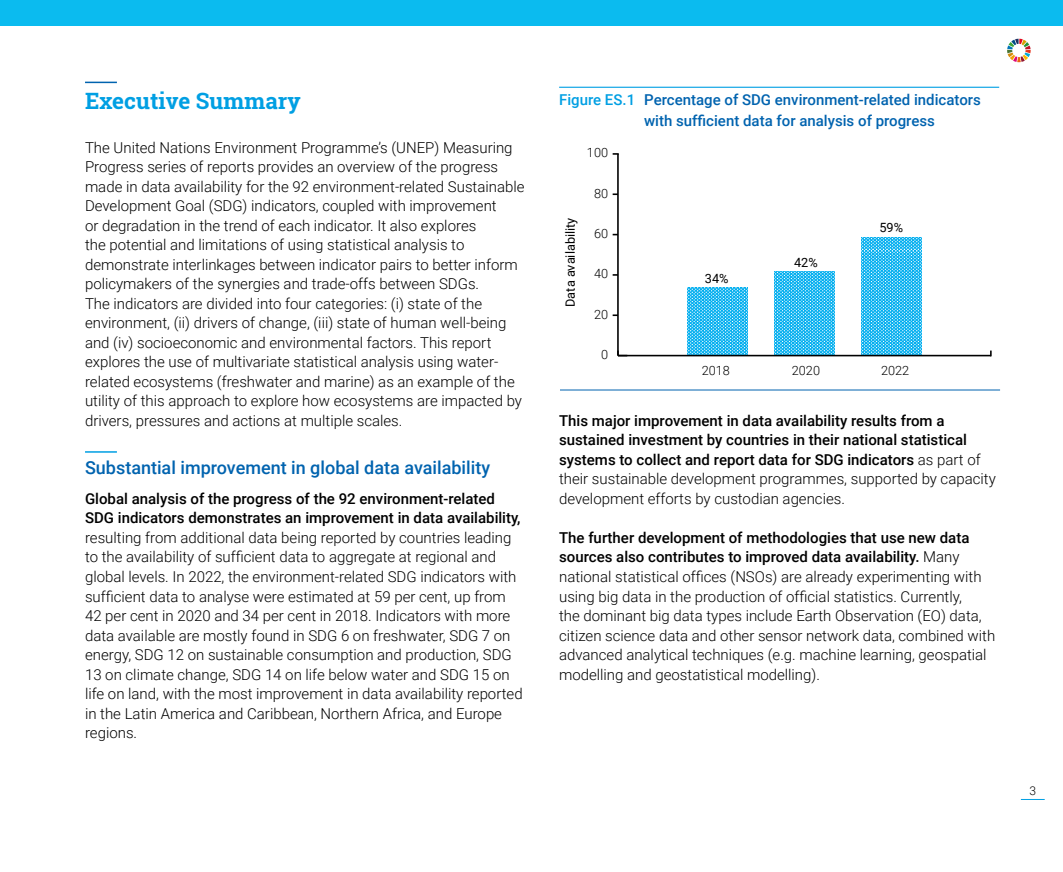
<style>
.page{position:relative;width:1063px;height:872px;background:#fff}
.page>*{position:absolute;margin:0;border:0;box-sizing:border-box;transform-origin:0 0}
.t1{font:700 22.5px "Roboto Slab";color:#009fe3}
.t2{font:500 18px "Roboto";color:#0063af}
.t3{font:300 15px/19.5px "Roboto";color:#000}
.t4{font:500 15px/19.5px "Roboto";color:#000}
.t5{font:500 15px/21px "Roboto";color:#0063af}
.t6{font:12.75px "Roboto";color:#000}
.t7{font:300 12.75px "Roboto";color:#000}
.t8{font:300 12px "Roboto";color:#000}
.s1{color:#009fe3}
.s2{font-weight:300}
.s3{font-weight:500}
</style>
<div class="page">
<div style="left:0;top:0;width:1063px;height:26px;background:#0bbbef"></div>
<svg style="left:1007px;top:39px;width:24px;height:23px"></svg>
<svg style="left:1021px;top:799px;width:24px;height:1px"></svg>
<hr style="left:85px;top:82px;width:32px;height:1px;background:#0063af">
<hr style="left:85px;top:451px;width:32px;height:2px;background:#009fe3">
<hr style="left:559px;top:87px;width:440px;height:1px;background:#009fe3">
<hr style="left:617px;top:154px;width:2px;height:201px;background:#000">
<svg style="left:687px;top:287px;width:62px;height:68px;background:#3ec0f1"></svg>
<svg style="left:773px;top:271px;width:62px;height:84px;background:#3ec0f1"></svg>
<svg style="left:860px;top:237px;width:64px;height:118px;background:#45c3f2"></svg>
<hr style="left:618px;top:355px;width:373px;height:1px;background:#000">
<svg style="left:617px;top:350px;width:10px;height:6px"></svg>
<hr style="left:560px;top:389px;width:440px;height:1px;background:#0063af">
<h1 class="t1" style="left:85px;top:85px;width:217px">Executive Summary</h1>
<p class="t3" style="left:85px;top:137px;width:441px">The United Nations Environment Programme’s (UNEP) Measuring Progress series of reports provides an overview of the progress made in data availability for the 92 environment-related Sustainable Development Goal (SDG) indicators, coupled with improvement<br>or degradation in the trend of each indicator. It also explores<br>the potential and limitations of using statistical analysis to demonstrate interlinkages between indicator pairs to better inform policymakers of the synergies and trade-offs between SDGs.<br>The indicators are divided into four categories: (i) state of the environment, (ii) drivers of change, (iii) state of human well-being and (iv) socioeconomic and environmental factors. This report explores the use of multivariate statistical analysis using water&shy;related ecosystems (freshwater and marine) as an example of the utility of this approach to explore how ecosystems are impacted by drivers, pressures and actions at multiple scales.</p>
<p class="t2" style="left:85px;top:455px;width:407px">Substantial improvement in global data availability</p>
<p class="t4" style="left:85px;top:488px;width:437px">Global analysis of the progress of the 92 environment-related<br>SDG indicators demonstrates an improvement in data availability,</p>
<p class="t3" style="left:85px;top:527px;width:439px">resulting from additional data being reported by countries leading to the availability of sufficient data to aggregate at regional and global levels. In 2022, the environment-related SDG indicators with sufficient data to analyse were estimated at 59 per cent, up from 42 per cent in 2020 and 34 per cent in 2018. Indicators with more data available are mostly found in SDG 6 on freshwater, SDG 7 on energy, SDG 12 on sustainable consumption and production, SDG 13 on climate change, SDG 14 on life below water and SDG 15 on life on land, with the most improvement in data availability reported in the Latin America and Caribbean, Northern Africa, and Europe regions.</p>
<p class="t5" style="left:644px;top:88px;width:338px;text-indent:-85px"><span class="s1">Figure ES.1</span> Percentage of SDG environment-related indicators with sufficient data for analysis of progress</p>
<p class="t7" style="left:587px;top:144px;width:23px">100</p>
<p class="t6" style="left:561px;top:307px;width:91px;rotate:-90deg">Data availability</p>
<p class="t7" style="left:594px;top:184px;width:16px">80</p>
<p class="t7" style="left:594px;top:224px;width:16px">60</p>
<p class="t7" style="left:594px;top:265px;width:16px">40</p>
<p class="t7" style="left:594px;top:305px;width:16px">20</p>
<p class="t7" style="left:601px;top:345px;width:9px">0</p>
<p class="t6" style="left:705px;top:270px;width:25px">34%</p>
<p class="t6" style="left:794px;top:253px;width:25px">42%</p>
<p class="t6" style="left:879px;top:218px;width:25px">59%</p>
<p class="t7" style="left:702px;top:361px;width:30px">2018</p>
<p class="t7" style="left:792px;top:361px;width:30px">2020</p>
<p class="t7" style="left:881px;top:361px;width:30px">2022</p>
<p class="t4" style="left:559px;top:410px;width:438px">This major improvement in data availability results from a sustained investment by countries in their national statistical systems to collect and report data for SDG indicators <span class="s2">as part of their sustainable development programmes, supported by capacity development efforts by custodian agencies.</span></p>
<p class="t3" style="left:559px;top:527px;width:438px"><span class="s3">The further development of methodologies that use new data sources also contributes to improved data availability.</span> Many national statistical offices (NSOs) are already experimenting with using big data in the production of official statistics. Currently,<br>the dominant big data types include Earth Observation (EO) data, citizen science data and other sensor network data, combined with advanced analytical techniques (e.g. machine learning, geospatial modelling and geostatistical modelling).</p>
<p class="t8" style="left:1029px;top:782px;width:8px">3</p>
</div>
